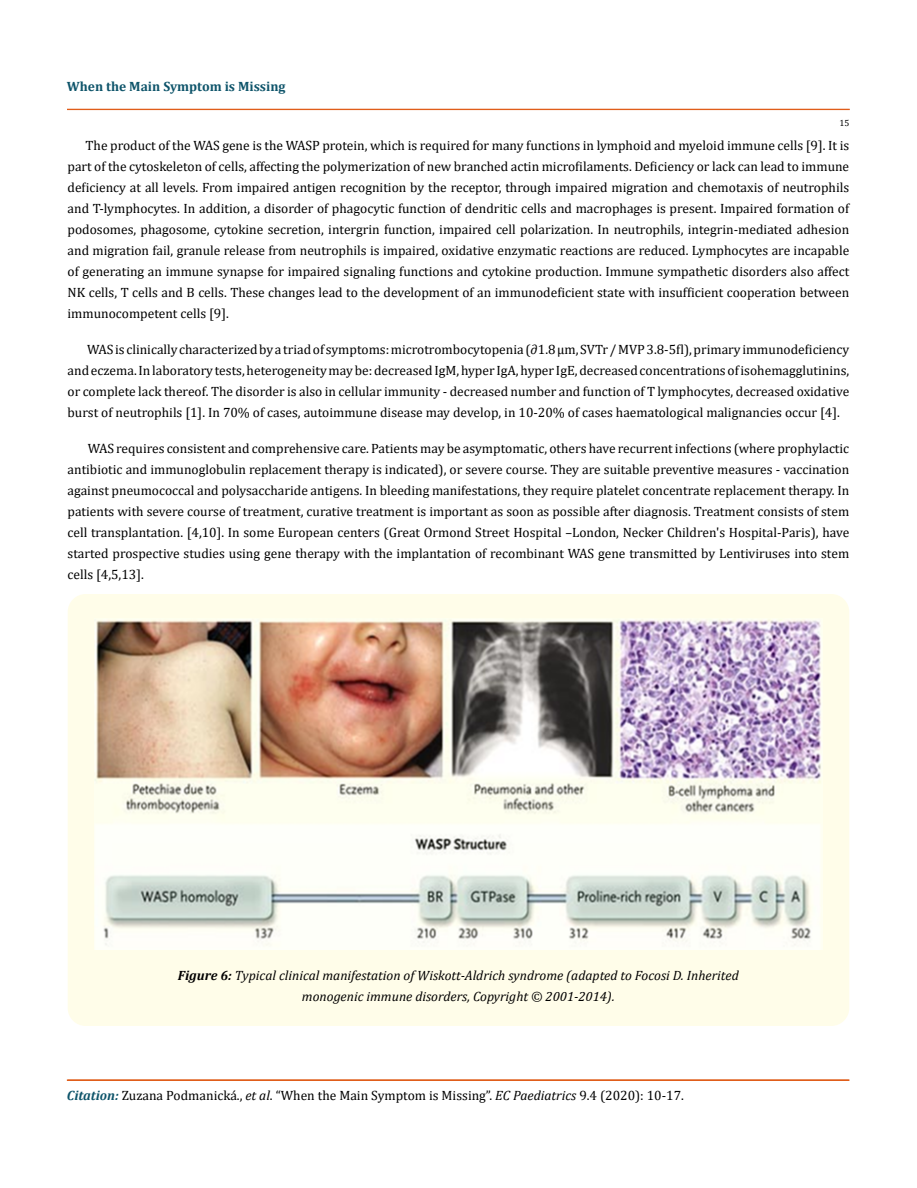
<style>
.page{position:relative;width:917px;height:1188px;background:#fff}
.page>*{position:absolute;margin:0;border:0;box-sizing:border-box;transform-origin:0 0}
.t1{font:13.5px/21px "Cambria";color:#000;text-align:justify}
.t2{font:italic 13.5px/21px "Cambria";color:#000;text-align:center}
.t3{font:700 13.5px "Cambria";color:#0e546a}
.t4{font:9px "Cambria";color:#000}
.s1{font-weight:700}
.s2{font-weight:700;font-style:italic;color:#0e546a}
.s3{font-style:italic}
</style>
<div class="page">
<div style="left:67px;top:109px;width:782px;height:1px;border:1px solid #e05d1a"></div>
<div style="left:67px;top:1080px;width:782px;height:1px;border:1px solid #e05d1a"></div>
<div style="left:68px;top:594px;width:781px;height:432px;background:#fffde9;border-radius:18px"></div>
<img style="left:94px;top:619px;width:728px;height:330px">
<p class="t3" style="left:67px;top:76px;width:220px">When the Main Symptom is Missing</p>
<p class="t4" style="left:839px;top:117px;width:11px">15</p>
<p class="t1" style="left:68px;top:135px;width:783px;text-indent:18px">The product of the WAS gene is the WASP protein, which is required for many functions in lymphoid and myeloid immune cells [9]. It is part of the cytoskeleton of cells, affecting the polymerization of new branched actin microfilaments. Deficiency or lack can lead to immune deficiency at all levels. From impaired antigen recognition by the receptor, through impaired migration and chemotaxis of neutrophils and T-lymphocytes. In addition, a disorder of phagocytic function of dendritic cells and macrophages is present. Impaired formation of podosomes, phagosome, cytokine secretion, intergrin function, impaired cell polarization. In neutrophils, integrin-mediated adhesion and migration fail, granule release from neutrophils is impaired, oxidative enzymatic reactions are reduced. Lymphocytes are incapable of generating an immune synapse for impaired signaling functions and cytokine production. Immune sympathetic disorders also affect NK cells, T cells and B cells. These changes lead to the development of an immunodeficient state with insufficient cooperation between immunocompetent cells [9].</p>
<p class="t1" style="left:68px;top:339px;width:783px;text-indent:20px">WAS is clinically characterized by a triad of symptoms: microtrombocytopenia (∂1.8 μm, SVTr / MVP 3.8-5fl), primary immunodeficiency and eczema. In laboratory tests, heterogeneity may be: decreased IgM, hyper IgA, hyper IgE, decreased concentrations of isohemagglutinins, or complete lack thereof. The disorder is also in cellular immunity - decreased number and function of T lymphocytes, decreased oxidative burst of neutrophils [1]. In 70% of cases, autoimmune disease may develop, in 10-20% of cases haematological malignancies occur [4].</p>
<p class="t1" style="left:68px;top:438px;width:783px;text-indent:20px">WAS requires consistent and comprehensive care. Patients may be asymptomatic, others have recurrent infections (where prophylactic antibiotic and immunoglobulin replacement therapy is indicated), or severe course. They are suitable preventive measures - vaccination against pneumococcal and polysaccharide antigens. In bleeding manifestations, they require platelet concentrate replacement therapy. In patients with severe course of treatment, curative treatment is important as soon as possible after diagnosis. Treatment consists of stem cell transplantation. [4,10]. In some European centers (Great Ormond Street Hospital –London, Necker Children's Hospital-Paris), have started prospective studies using gene therapy with the implantation of recombinant WAS gene transmitted by Lentiviruses into stem cells [4,5,13].</p>
<p class="t2" style="left:178px;top:964px;width:562px"><span class="s1">Figure 6:</span> Typical clinical manifestation of Wiskott-Aldrich syndrome (adapted to Focosi D. Inherited monogenic immune disorders, Copyright © 2001-2014).</p>
<p class="t1" style="left:67px;top:1085px;width:618px"><span class="s2">Citation:</span> Zuzana Podmanická., <span class="s3">et al</span>. “When the Main Symptom is Missing”. <span class="s3">EC Paediatrics</span> 9.4 (2020): 10-17.</p>
</div>
